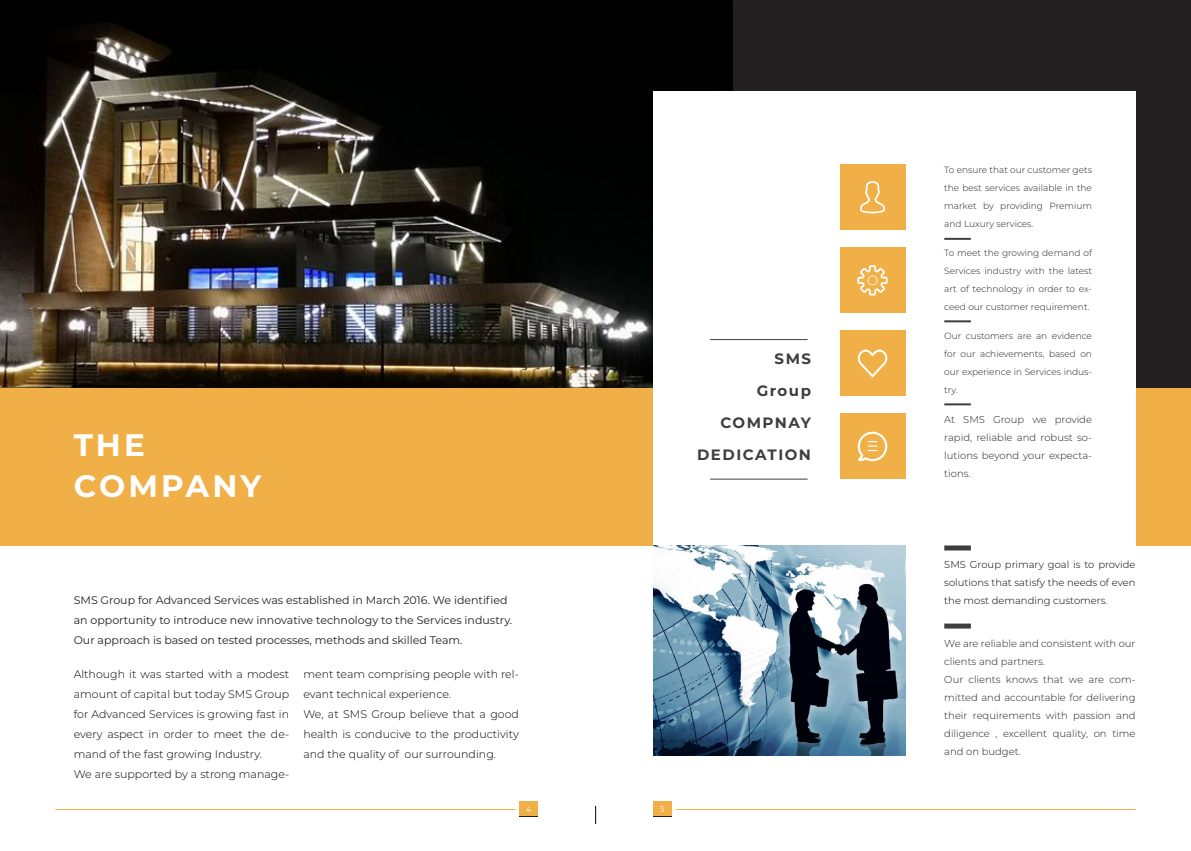
<style>
.page{position:relative;width:1191px;height:851px;background:#fff}
.page>*{position:absolute;margin:0;border:0;box-sizing:border-box;transform-origin:0 0}
.t1{font:700 31px "Montserrat";letter-spacing:.1em;color:#fff}
.t2{font:700 15px "Montserrat";letter-spacing:.1em;color:#3e3e3f}
.t3{font:300 11px/20px "Montserrat";color:#000;text-align:justify}
.t4{font:11px/20px "Montserrat";color:#231f20}
.t5{font:300 10px/18px "Montserrat";color:#231f20;text-align:justify}
.t6{font:300 10px/18px "Montserrat";color:#000;text-align:justify}
.t7{font:300 9px/18px "Montserrat";color:#231f20;text-align:justify}
.t8{font:8px "Montserrat";color:#fff;scale:.91 1}
</style>
<div class="page">
<div style="left:0;top:0;width:1191px;height:450px;background:#231f20"></div>
<img style="left:0;top:0;width:732px;height:388px">
<div style="left:653px;top:801px;width:18px;height:15px;background:#f0b047"></div>
<hr style="left:675px;top:808px;width:460px;height:1px;background:#f0b047">
<hr style="left:55px;top:808px;width:460px;height:1px;background:#f0b047">
<div style="left:519px;top:801px;width:18px;height:15px;background:#f0b047"></div>
<div style="left:0;top:388px;width:1191px;height:157px;background:#f0b047"></div>
<div style="left:653px;top:91px;width:482px;height:660px;background:#fff"></div>
<img style="left:653px;top:545px;width:252px;height:210px">
<div style="left:839px;top:413px;width:66px;height:66px;background:#f0b047"></div>
<div style="left:839px;top:247px;width:66px;height:66px;background:#f0b047"></div>
<div style="left:839px;top:330px;width:66px;height:66px;background:#f0b047"></div>
<div style="left:839px;top:164px;width:66px;height:66px;background:#f0b047"></div>
<svg style="left:857px;top:349px;width:30px;height:28px"></svg>
<svg style="left:860px;top:181px;width:25px;height:32px"></svg>
<svg style="left:857px;top:431px;width:30px;height:30px"></svg>
<svg style="left:857px;top:265px;width:30px;height:30px"></svg>
<hr style="left:944px;top:238px;width:27px;height:2px;background:#3e3e3f">
<hr style="left:710px;top:339px;width:97px;height:1px;background:#3e3e3f">
<hr style="left:710px;top:479px;width:97px;height:1px;background:#3e3e3f">
<div style="left:944px;top:545px;width:27px;height:5px;background:#3e3e3f"></div>
<div style="left:944px;top:623px;width:27px;height:5px;background:#3e3e3f"></div>
<hr style="left:944px;top:320px;width:27px;height:2px;background:#3e3e3f">
<hr style="left:944px;top:403px;width:27px;height:2px;background:#3e3e3f">
<svg style="left:595px;top:806px;width:1px;height:17px"></svg>
<p class="t1" style="left:74px;top:422px;width:73px">THE</p>
<p class="t1" style="left:74px;top:463px;width:189px">COMPANY</p>
<p class="t2" style="left:774px;top:348px;width:38px">SMS</p>
<p class="t2" style="left:756px;top:380px;width:56px">Group</p>
<p class="t2" style="left:720px;top:412px;width:92px">COMPNAY</p>
<p class="t2" style="left:697px;top:444px;width:115px">DEDICATION</p>
<p class="t4" style="left:74px;top:589px;width:440px">SMS Group for Advanced Services was established in March 2016. We identified an opportunity to introduce new innovative technology to the Services industry.</p>
<p class="t4" style="left:74px;top:629px;width:390px">Our approach is based on tested processes, methods and skilled Team.</p>
<p class="t3" style="left:74px;top:663px;width:217px">Although it was started with a modest amount of capital but today SMS Group for Advanced Services is growing fast in every aspect in order to meet the de&shy;mand of the fast growing Industry.</p>
<p class="t3" style="left:74px;top:763px;width:217px">We are supported by a strong manage-</p>
<p class="t3" style="left:303px;top:663px;width:217px">ment team comprising people with rel&shy;evant technical experience.</p>
<p class="t3" style="left:303px;top:703px;width:217px">We, at SMS Group believe that a good health is conducive to the productivity and the quality of our surrounding.</p>
<p class="t8" style="left:526px;top:803px;width:7px">4</p>
<p class="t8" style="left:660px;top:803px;width:6px">5</p>
<p class="t7" style="left:944px;top:160px;width:149px">To ensure that our customer gets the best services available in the market by providing Premium and Luxury services.</p>
<p class="t7" style="left:944px;top:243px;width:149px">To meet the growing demand of Services industry with the latest art of technology in order to ex&shy;ceed our customer requirement.</p>
<p class="t7" style="left:944px;top:326px;width:149px">Our customers are an evidence for our achievements, based on our experience in Services indus&shy;try.</p>
<p class="t5" style="left:944px;top:410px;width:149px">At SMS Group we provide rapid, reliable and robust so&shy;lutions beyond your expecta&shy;tions.</p>
<p class="t6" style="left:944px;top:555px;width:193px">SMS Group primary goal is to provide solutions that satisfy the needs of even the most demanding customers.</p>
<p class="t5" style="left:944px;top:634px;width:193px">We are reliable and consistent with our clients and partners.</p>
<p class="t5" style="left:944px;top:670px;width:193px">Our clients knows that we are com&shy;mitted and accountable for delivering their requirements with passion and diligence , excellent quality, on time and on budget.</p>
</div>
